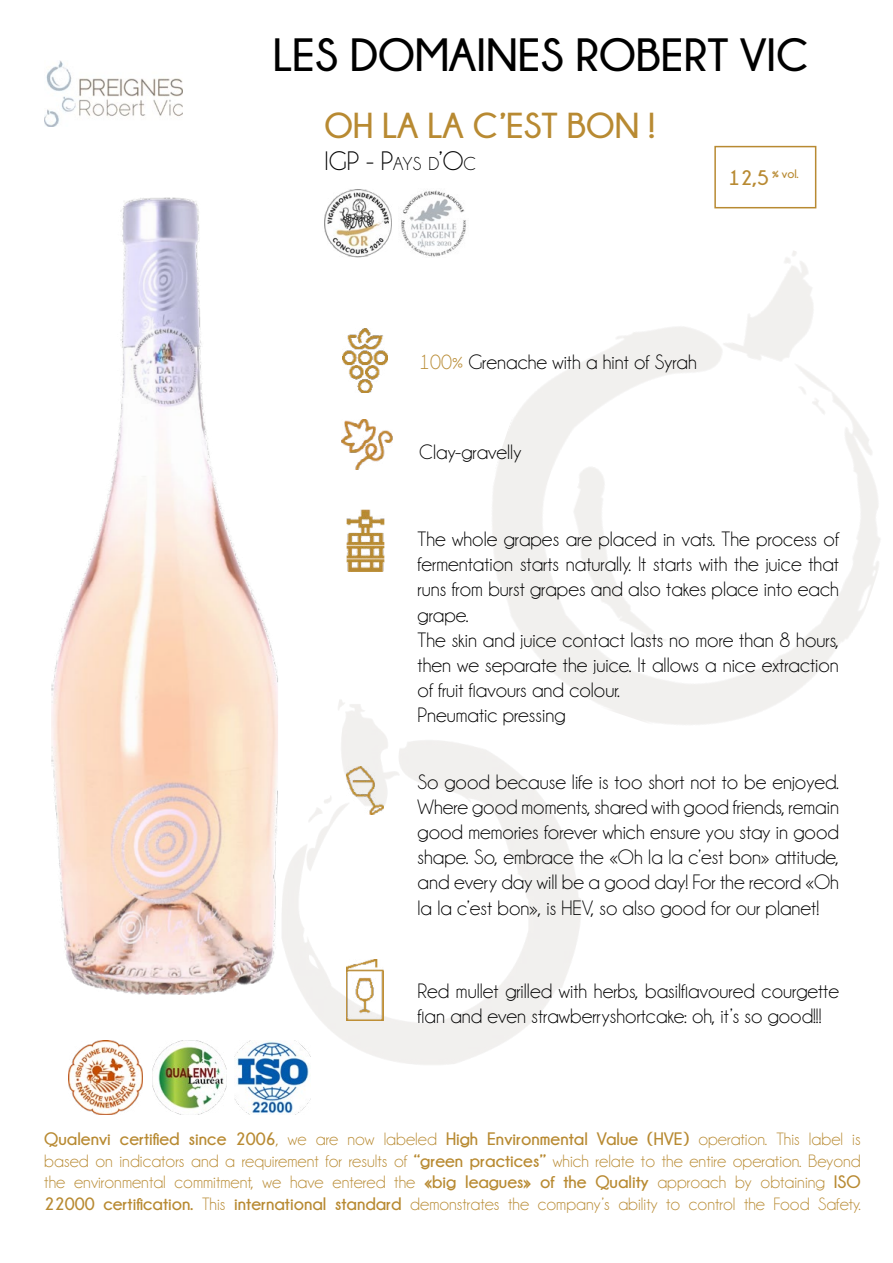
<style>
.page{position:relative;width:893px;height:1263px;background:#fff}
.page>*{position:absolute;margin:0;border:0;box-sizing:border-box;transform-origin:0 0}
.t1{font:700 46.5px "Champagne&Limousines";color:#000}
.t2{font:700 36px "Champagne&Limousines";color:#b88a32}
.t3{font:27px "Champagne&Limousines";color:#000}
.t4{font:21px/25.2px "Champagne&Limousines";color:#000}
.t5{font:18px/21.6px "Champagne&Limousines";color:#b88a32;text-align:justify}
.t6{font:700 12.3px "Champagne&Limousines";color:#b88a32}
.s1{font-size:18.9px}
.s2{font-size:21px}
.s3{color:#b88a32}
.s4{font-weight:700}
</style>
<div class="page">
<img style="left:69px;top:1040px;width:74px;height:74px">
<img style="left:152px;top:1040px;width:74px;height:74px">
<img style="left:235px;top:1040px;width:75px;height:74px">
<img style="left:276px;top:686px;width:309px;height:386px">
<img style="left:44px;top:60px;width:139px;height:67px">
<div style="left:714px;top:146px;width:102px;height:62px;border:2px solid #b88a32"></div>
<img style="left:51px;top:197px;width:228px;height:798px">
<img style="left:343px;top:328px;width:44px;height:64px">
<img style="left:341px;top:420px;width:52px;height:49px">
<img style="left:347px;top:766px;width:37px;height:49px">
<img style="left:346px;top:509px;width:38px;height:63px">
<img style="left:346px;top:959px;width:38px;height:61px">
<img style="left:324px;top:189px;width:68px;height:69px">
<img style="left:401px;top:188px;width:67px;height:70px">
<h1 class="t1" style="left:273px;top:29px;width:537px">LES DOMAINES ROBERT VIC</h1>
<h2 class="t2" style="left:325px;top:106px;width:332px">OH LA LA C’EST BON !</h2>
<p class="t3" style="left:325px;top:148px;width:153px">IGP - P<span class="s1">AYS D</span>’O<span class="s1">C</span></p>
<p class="t6" style="left:729px;top:166px;width:72px"><span class="s2">12,5</span> % vol.</p>
<p class="t4" style="left:419px;top:350px;width:279px"><span class="s3">100%</span> Grenache with a hint of Syrah</p>
<p class="t4" style="left:419px;top:440px;width:104px">Clay-gravelly</p>
<p class="t4" style="left:418px;top:527px;width:423px">The whole grapes are placed in vats. The process of fermentation starts naturally. It starts with the juice that runs from burst grapes and also takes place into each grape.<br>The skin and juice contact lasts no more than 8 hours, then we separate the juice. It allows a nice extraction of fruit flavours and colour.<br>Pneumatic pressing</p>
<p class="t4" style="left:418px;top:769px;width:423px;text-align:justify">So good because life is too short not to be enjoyed.<br>Where good moments, shared with good friends, remain good memories forever which ensure you stay in good shape. So, embrace the «Oh la la c’est bon» attitude, and every day will be a good day! For the record «Oh la la c’est bon», is HEV, so also good for our planet!</p>
<p class="t4" style="left:418px;top:979px;width:423px">Red mullet grilled with herbs, basilflavoured courgette flan and even strawberryshortcake: oh, it’s so good!!!</p>
<p class="t5" style="left:44px;top:1128px;width:818px"><span class="s4">Qualenvi certified since 2006</span>, we are now labeled <span class="s4">High Environmental Value (HVE)</span> operation. This label is based on indicators and a requirement for results of <span class="s4">“green practices”</span> which relate to the entire operation. Beyond the environmental commitment, we have entered the <span class="s4">«big leagues» of the Quality</span> approach by obtaining <span class="s4">ISO 22000 certification.</span> This <span class="s4">international standard</span> demonstrates the company’s ability to control the Food Safety.</p>
</div>
